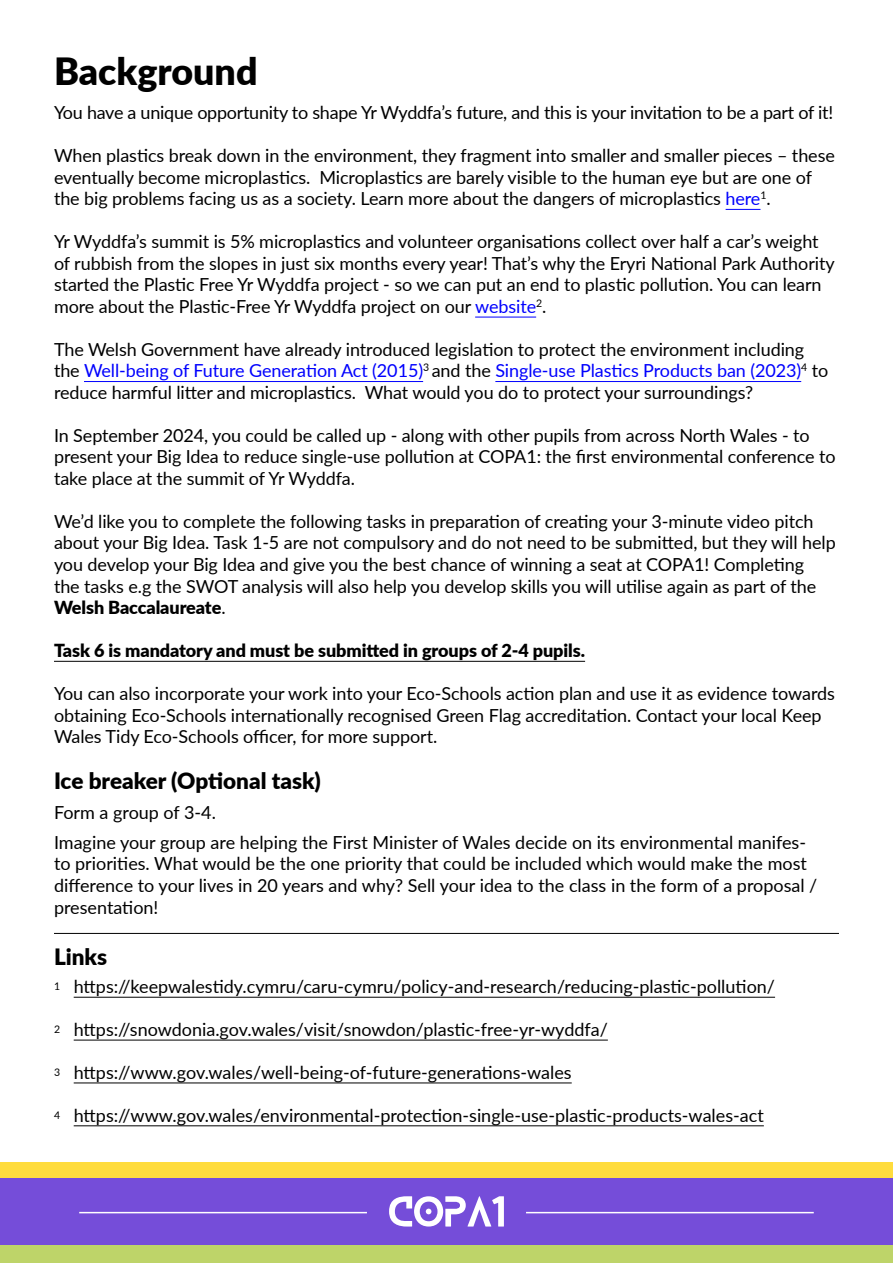
<style>
.page{position:relative;width:893px;height:1263px;background:#fff}
.page>*{position:absolute;margin:0;border:0;box-sizing:border-box;transform-origin:0 0}
.t1{font:900 37.5px "Lato";color:#000}
.t2{font:900 22.5px "Lato";color:#000}
.t3{font:18px/21.6px "Lato";letter-spacing:-.005em;color:#000}
.t4{font:900 18px "Lato";letter-spacing:-.005em;color:#000}
.t5{font:10.5px "Lato";color:#000}
.s1{color:#0000fe}
.s2{font-weight:900}
</style>
<div class="page">
<hr style="left:54px;top:933px;width:785px;height:1px;background:#000">
<hr style="left:74px;top:997px;width:701px;height:1px;background:#000">
<hr style="left:74px;top:1040px;width:534px;height:1px;background:#000">
<hr style="left:74px;top:1082px;width:498px;height:1px;background:#000">
<hr style="left:74px;top:1125px;width:690px;height:1px;background:#000">
<hr style="left:726px;top:209px;width:34px;height:1px;background:#0000fe">
<hr style="left:475px;top:317px;width:61px;height:1px;background:#0000fe">
<hr style="left:84px;top:381px;width:339px;height:1px;background:#0000fe">
<hr style="left:495px;top:381px;width:306px;height:1px;background:#0000fe">
<hr style="left:54px;top:661px;width:531px;height:1px;background:#000">
<div style="left:0;top:1161px;width:893px;height:27px;background:#ffdc3d"></div>
<div style="left:0;top:1178px;width:893px;height:85px;background:#754dd9"></div>
<div style="left:0;top:1245px;width:893px;height:18px;background:#bed469"></div>
<hr style="left:79px;top:1212px;width:288px;height:1px;background:#fff">
<hr style="left:526px;top:1212px;width:288px;height:1px;background:#fff">
<svg style="left:389px;top:1196px;width:115px;height:30px"></svg>
<h1 class="t1" style="left:54px;top:43px;width:205px">Background</h1>
<p class="t3" style="left:54px;top:101px;width:781px">You have a unique opportunity to shape Yr Wyddfa’s future, and this is your invitation to be a part of it!</p>
<p class="t3" style="left:54px;top:144px;width:782px">When plastics break down in the environment, they fragment into smaller and smaller pieces – these eventually become microplastics. Microplastics are barely visible to the human eye but are one of the big problems facing us as a society. Learn more about the dangers of microplastics <span class="s1">here</span><sup>1</sup>.</p>
<p class="t3" style="left:54px;top:230px;width:782px">Yr Wyddfa’s summit is 5% microplastics and volunteer organisations collect over half a car’s weight of rubbish from the slopes in just six months every year! That’s why the Eryri National Park Authority started the Plastic Free Yr Wyddfa project - so we can put an end to plastic pollution. You can learn more about the Plastic-Free Yr Wyddfa project on our <span class="s1">website</span><sup>2</sup>.</p>
<p class="t3" style="left:54px;top:338px;width:776px">The Welsh Government have already introduced legislation to protect the environment including the <span class="s1">Well-being of Future Generation Act (2015)</span><sup>3</sup> and the <span class="s1">Single-use Plastics Products ban (2023)</span><sup>4</sup> to reduce harmful litter and microplastics. What would you do to protect your surroundings?</p>
<p class="t3" style="left:54px;top:424px;width:783px">In September 2024, you could be called up - along with other pupils from across North Wales - to present your Big Idea to reduce single-use pollution at COPA1: the first environmental conference to take place at the summit of Yr Wyddfa.</p>
<p class="t3" style="left:54px;top:510px;width:783px">We’d like you to complete the following tasks in preparation of creating your 3-minute video pitch about your Big Idea. Task 1-5 are not compulsory and do not need to be submitted, but they will help you develop your Big Idea and give you the best chance of winning a seat at COPA1! Completing<br>the tasks e.g the SWOT analysis will also help you develop skills you will utilise again as part of the <span class="s2">Welsh Baccalaureate</span>.</p>
<p class="t4" style="left:54px;top:637px;width:532px">Task 6 is mandatory and must be submitted in groups of 2-4 pupils.</p>
<p class="t3" style="left:54px;top:682px;width:782px">You can also incorporate your work into your Eco-Schools action plan and use it as evidence towards obtaining Eco-Schools internationally recognised Green Flag accreditation. Contact your local Keep<br>Wales Tidy Eco-Schools officer, for more support.</p>
<p class="t2" style="left:54px;top:763px;width:268px">Ice breaker (Optional task)</p>
<p class="t3" style="left:54px;top:796px;width:753px;line-height:30.2px">Form a group of 3-4.<br>Imagine your group are helping the First Minister of Wales decide on its environmental manifes-</p>
<p class="t3" style="left:54px;top:852px;width:765px">to priorities. What would be the one priority that could be included which would make the most difference to your lives in 20 years and why? Sell your idea to the class in the form of a proposal / presentation!</p>
<p class="t2" style="left:54px;top:939px;width:55px">Links</p>
<p class="t5" style="left:54px;top:979px;width:8px">1</p>
<p class="t5" style="left:54px;top:1021px;width:8px">2</p>
<p class="t5" style="left:54px;top:1064px;width:8px">3</p>
<p class="t5" style="left:54px;top:1107px;width:8px">4</p>
<p class="t3" style="left:74px;top:975px;width:703px">https://keepwalestidy.cymru/caru-cymru/policy-and-research/reducing-plastic-pollution/</p>
<p class="t3" style="left:74px;top:1018px;width:536px">https://snowdonia.gov.wales/visit/snowdon/plastic-free-yr-wyddfa/</p>
<p class="t3" style="left:74px;top:1061px;width:499px">https://www.gov.wales/well-being-of-future-generations-wales</p>
<p class="t3" style="left:74px;top:1103px;width:692px">https://www.gov.wales/environmental-protection-single-use-plastic-products-wales-act</p>
</div>
